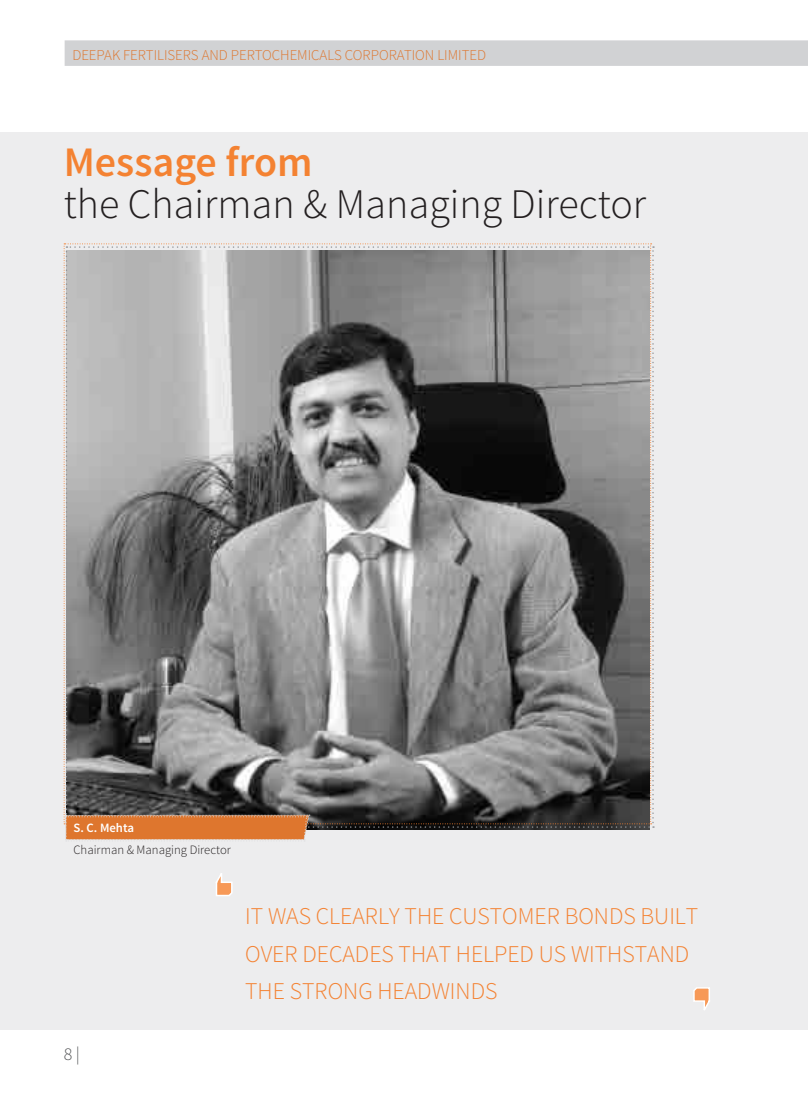
<style>
.page{position:relative;width:808px;height:1106px;background:#fff}
.page>*{position:absolute;margin:0;border:0;box-sizing:border-box;transform-origin:0 0}
.t1{font:300 42px "Source Sans Pro";color:#231f20}
.t2{font:600 42px "Source Sans Pro";color:#f48232}
.t3{font:300 24px/37.5px "Source Sans Pro";color:#f48232}
.t4{font:300 18px "Source Sans Pro";color:#57585a}
.t5{font:300 15px "Source Sans Pro";color:#de762e}
.t6{font:300 12.75px "Source Sans Pro";color:#231f20}
.t7{font:600 12.75px "Source Sans Pro";color:#fff}
</style>
<div class="page">
<div style="left:0;top:132px;width:808px;height:897px;background:#ededee"></div>
<div style="left:65px;top:40px;width:743px;height:26px;background:#d1d2d4"></div>
<svg style="left:216px;top:873px;width:16px;height:23px"></svg>
<svg style="left:693px;top:987px;width:17px;height:23px"></svg>
<svg style="left:64px;top:243px;width:590px;height:597px;background:#878583"></svg>
<p class="t5" style="left:72px;top:45px;width:415px">DEEPAK FERTILISERS AND PERTOCHEMICALS CORPORATION LIMITED</p>
<h1 class="t2" style="left:64px;top:136px;width:250px">Message from</h1>
<h1 class="t1" style="left:64px;top:179px;width:584px">the Chairman &amp; Managing Director</h1>
<p class="t7" style="left:74px;top:820px;width:62px">S. C. Mehta</p>
<p class="t6" style="left:74px;top:842px;width:159px">Chairman &amp; Managing Director</p>
<p class="t4" style="left:64px;top:1043px;width:18px">8 |</p>
<p class="t3" style="left:245px;top:897px;width:455px">IT WAS CLEARLY THE CUSTOMER BONDS BUILT<br>OVER DECADES THAT HELPED US WITHSTAND<br>THE STRONG HEADWINDS</p>
</div>
